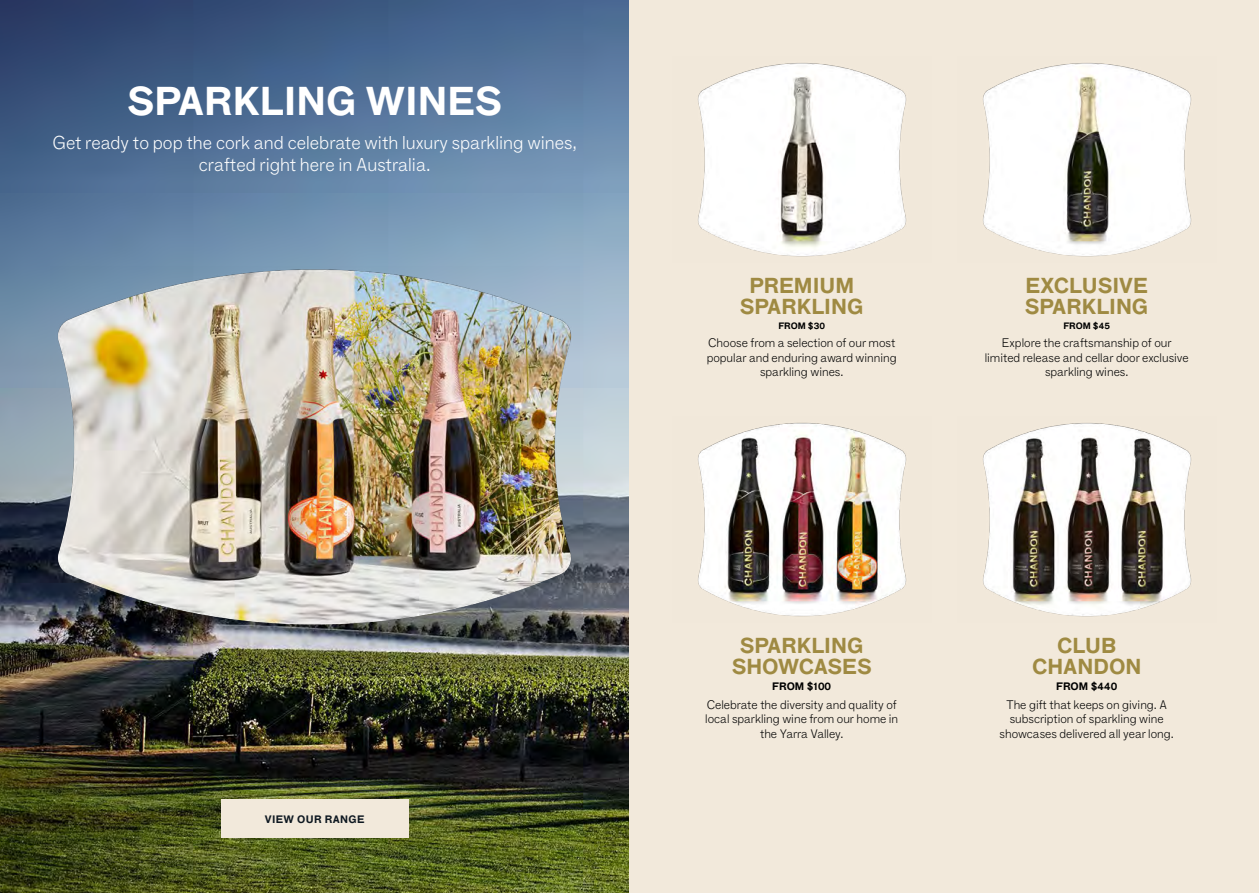
<style>
.page{position:relative;width:1259px;height:893px;background:#fff}
.page>*{position:absolute;margin:0;border:0;box-sizing:border-box;transform-origin:0 0}
.t1{font:700 39px "F Grotesk";color:#fff}
.t2{font:700 21px/21px "F Grotesk";color:#9f8a42;text-align:center}
.t3{font:100 18px/21.6px "F Grotesk";color:#fff;text-align:center}
.t4{font:100 12px/14.4px "F Grotesk";color:#000;text-align:center}
.t5{font:700 10.5px "F Grotesk";color:#000}
.t6{font:700 10.5px "F Grotesk";letter-spacing:.03em;color:#0e1821}
.t7{font:700 9px "F Grotesk";color:#000}
</style>
<div class="page">
<img style="left:0;top:0;width:629px;height:893px">
<div style="left:629px;top:0;width:630px;height:893px;background:#f2e9db"></div>
<img style="left:698px;top:63px;width:209px;height:194px">
<img style="left:698px;top:422px;width:209px;height:195px">
<img style="left:983px;top:63px;width:209px;height:194px">
<img style="left:983px;top:423px;width:209px;height:194px">
<img style="left:50px;top:266px;width:529px;height:361px">
<div style="left:221px;top:799px;width:187px;height:39px;background:#f2e9db"></div>
<h1 class="t1" style="left:127px;top:72px;width:376px">SPARKLING WINES</h1>
<h3 class="t3" style="left:53px;top:131px;width:526px">Get ready to pop the cork and celebrate with luxury sparkling wines, crafted right here in Australia.</h3>
<p class="t6" style="left:265px;top:811px;width:101px">VIEW OUR RANGE</p>
<h2 class="t2" style="left:740px;top:273px;width:125px">PREMIUM<br>SPARKLING</h2>
<p class="t7" style="left:778px;top:319px;width:48px">FROM $30</p>
<p class="t4" style="left:706px;top:335px;width:192px">Choose from a selection of our most popular and enduring award winning sparkling wines.</p>
<h2 class="t2" style="left:1025px;top:273px;width:125px;text-align:left">EXCLUSIVE<br>SPARKLING</h2>
<p class="t7" style="left:1063px;top:319px;width:48px">FROM $45</p>
<p class="t4" style="left:984px;top:335px;width:206px">Explore the craftsmanship of our limited release and cellar door exclusive sparkling wines.</p>
<h2 class="t2" style="left:732px;top:633px;width:141px">SPARKLING<br>SHOWCASES</h2>
<p class="t5" style="left:772px;top:679px;width:60px">FROM $100</p>
<p class="t4" style="left:705px;top:697px;width:194px">Celebrate the diversity and quality of local sparkling wine from our home in the Yarra Valley.</p>
<h2 class="t2" style="left:1032px;top:633px;width:111px">CLUB<br>CHANDON</h2>
<p class="t5" style="left:1056px;top:679px;width:62px">FROM $440</p>
<p class="t4" style="left:999px;top:697px;width:176px">The gift that keeps on giving. A subscription of sparkling wine showcases delivered all year long.</p>
</div>
